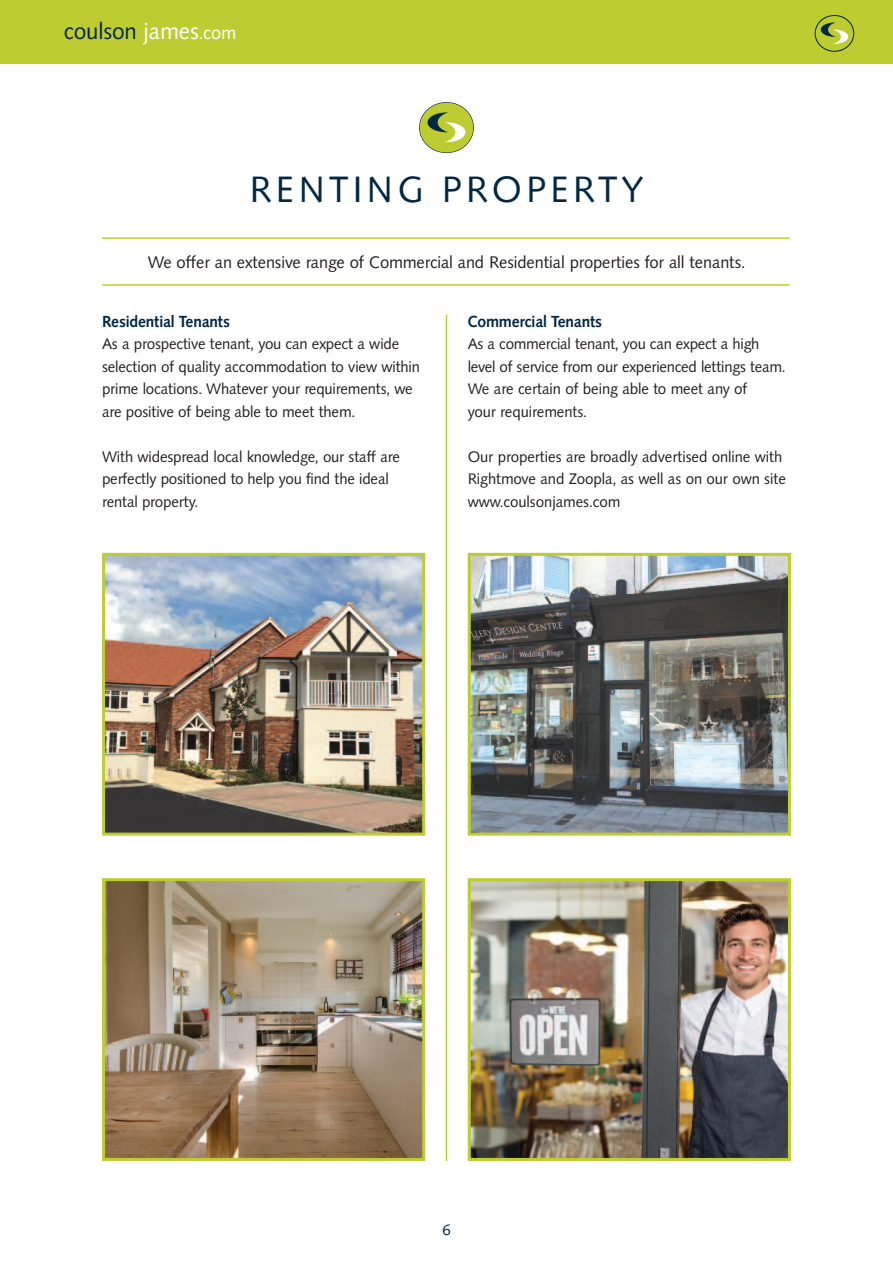
<style>
.page{position:relative;width:893px;height:1263px;background:#fff}
.page>*{position:absolute;margin:0;border:0;box-sizing:border-box;transform-origin:0 0}
.t1{font:36px "Symphony CG";letter-spacing:.115em;color:#042742}
.t2{font:22.5px "Symphony CG";color:#042742}
.t3{font:16.5px "Symphony CG";color:#231f20}
.t4{font:700 15.75px "Symphony CG";letter-spacing:-.005em;color:#042742}
.t5{font:15px/22.5px "Symphony CG";letter-spacing:-.005em;color:#231f20}
.t6{font:15px "Symphony CG";color:#042742}
.s1{color:#fff}
.s2{font-size:18px;color:#fff}
</style>
<div class="page">
<div style="left:0;top:0;width:893px;height:64px;background:#bdcd31"></div>
<img style="left:106px;top:557px;width:315px;height:275px">
<div style="left:102px;top:553px;width:323px;height:283px;border:3px solid #bdcd31"></div>
<img style="left:106px;top:882px;width:315px;height:275px">
<div style="left:102px;top:878px;width:323px;height:283px;border:3px solid #bdcd31"></div>
<img style="left:472px;top:557px;width:315px;height:275px">
<div style="left:468px;top:553px;width:323px;height:283px;border:3px solid #bdcd31"></div>
<img style="left:472px;top:882px;width:315px;height:275px">
<div style="left:468px;top:878px;width:323px;height:283px;border:3px solid #bdcd31"></div>
<hr style="left:446px;top:315px;width:1px;height:846px;background:#bdcd31">
<svg style="left:419px;top:102px;width:55px;height:51px"></svg>
<div style="left:420px;top:103px;width:53px;height:49px;background:#bdcd31;border-radius:50%"></div>
<svg style="left:427px;top:112px;width:38px;height:30px"></svg>
<hr style="left:102px;top:237px;width:688px;height:2px;background:#bdcd31">
<hr style="left:102px;top:284px;width:688px;height:2px;background:#bdcd31">
<svg style="left:815px;top:15px;width:39px;height:37px"></svg>
<div style="left:816px;top:16px;width:37px;height:35px;background:#bdcd31;border-radius:50%"></div>
<svg style="left:821px;top:22px;width:27px;height:22px"></svg>
<h2 class="t2" style="left:64px;top:23px;width:174px">coulson <span class="s1">james</span><span class="s2">.com</span></h2>
<h1 class="t1" style="left:249px;top:176px;width:395px">RENTING PROPERTY</h1>
<p class="t3" style="left:148px;top:256px;width:599px">We offer an extensive range of Commercial and Residential properties for all tenants.</p>
<p class="t4" style="left:102px;top:315px;width:129px">Residential Tenants</p>
<p class="t5" style="left:102px;top:334px;width:319px">As a prospective tenant, you can expect a wide selection of quality accommodation to view within prime locations. Whatever your requirements, we are positive of being able to meet them.</p>
<p class="t5" style="left:102px;top:447px;width:299px">With widespread local knowledge, our staff are perfectly positioned to help you find the ideal rental property.</p>
<p class="t4" style="left:468px;top:315px;width:136px">Commercial Tenants</p>
<p class="t5" style="left:468px;top:334px;width:319px">As a commercial tenant, you can expect a high level of service from our experienced lettings team.<br>We are certain of being able to meet any of<br>your requirements.</p>
<p class="t5" style="left:468px;top:447px;width:320px">Our properties are broadly advertised online with<br>Rightmove and Zoopla, as well as on our own site www.coulsonjames.com</p>
<p class="t6" style="left:442px;top:1224px;width:10px">6</p>
</div>
